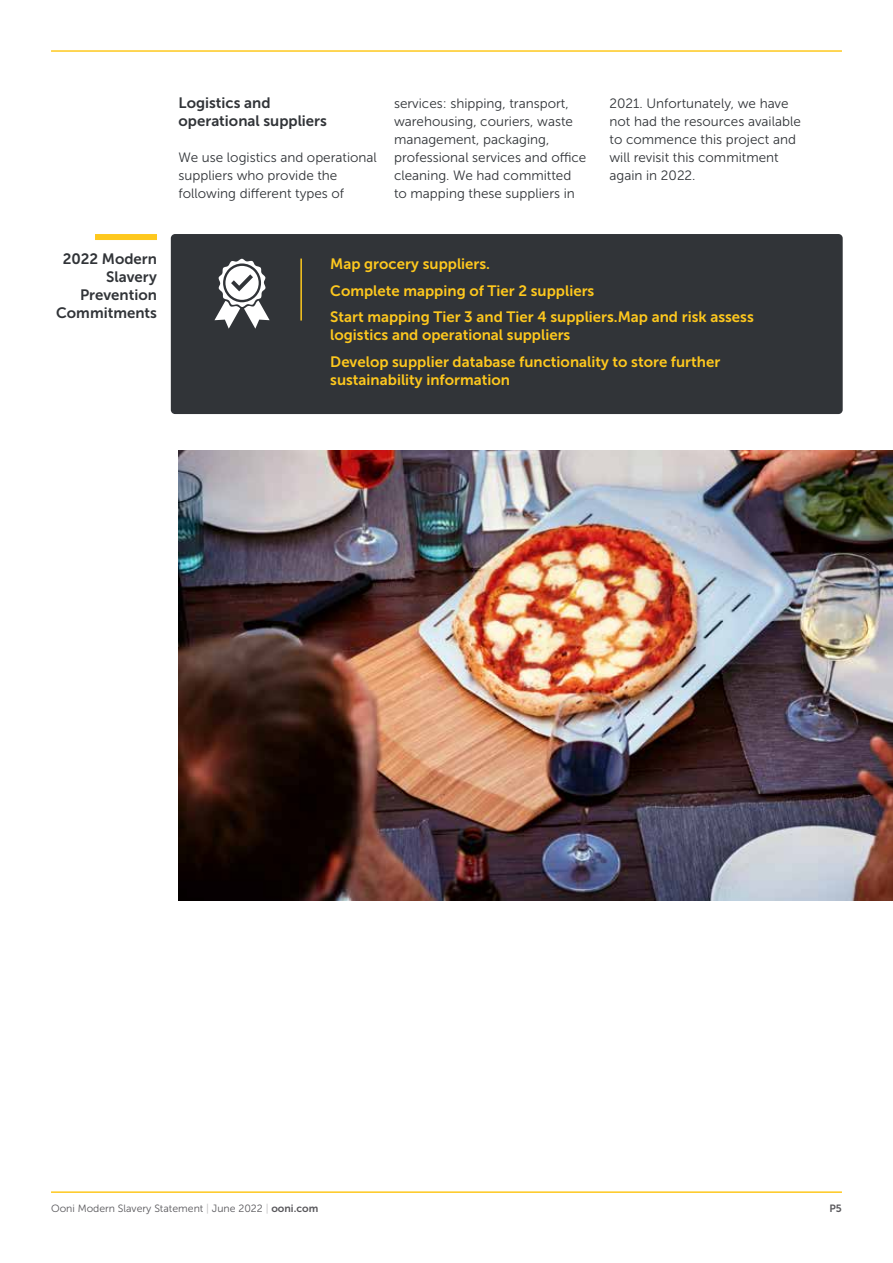
<style>
.page{position:relative;width:893px;height:1263px;background:#fff}
.page>*{position:absolute;margin:0;border:0;box-sizing:border-box;transform-origin:0 0}
.t1{font:15px/26.5px "Museo Sans 700";color:#fec81e}
.t2{font:15px/18px "Museo Sans 700";color:#313438}
.t3{font:13.5px/18px "Museo Sans 300";color:#313438}
.t4{font:10.5px "Museo Sans 300";color:#58575b}
.t5{font:10.5px "Museo Sans 700";color:#58575b}
.s1{color:#bfbdbf}
.s2{font-family:"Museo Sans 700"}
</style>
<div class="page">
<hr style="left:51px;top:50px;width:791px;height:2px;background:#fec81e">
<hr style="left:51px;top:1191px;width:791px;height:2px;background:#fec81e">
<img style="left:179px;top:450px;width:714px;height:450px">
<div style="left:171px;top:234px;width:672px;height:180px;background:#313438;border-radius:4px"></div>
<div style="left:95px;top:234px;width:62px;height:6px;background:#fec81e"></div>
<hr style="left:300px;top:259px;width:2px;height:62px;background:#fec81e">
<svg style="left:214px;top:259px;width:56px;height:70px"></svg>
<p class="t2" style="left:179px;top:94px;width:150px">Logistics and operational suppliers</p>
<p class="t3" style="left:179px;top:148px;width:200px">We use logistics and operational suppliers who provide the following different types of</p>
<p class="t3" style="left:394px;top:94px;width:194px">services: shipping, transport, warehousing, couriers, waste management, packaging, professional services and office cleaning. We had committed to mapping these suppliers in</p>
<p class="t3" style="left:609px;top:94px;width:193px">2021. Unfortunately, we have not had the resources available to commence this project and will revisit this commitment again in 2022.</p>
<p class="t2" style="left:56px;top:250px;width:102px;text-align:right">2022 Modern<br>Slavery<br>Prevention<br>Commitments</p>
<p class="t1" style="left:330px;top:251px;width:425px">Map grocery suppliers.<br>Complete mapping of Tier 2 suppliers<br>Start mapping Tier 3 and Tier 4 suppliers.Map and risk assess</p>
<p class="t1" style="left:330px;top:322px;width:391px">logistics and operational suppliers<br>Develop supplier database functionality to store further</p>
<p class="t1" style="left:330px;top:366px;width:181px">sustainability information</p>
<p class="t4" style="left:51px;top:1203px;width:269px">Ooni Modern Slavery Statement <span class="s1">|</span> June 2022 <span class="s1">|</span> <span class="s2">ooni.com</span></p>
<p class="t5" style="left:829px;top:1203px;width:14px">P5</p>
</div>
